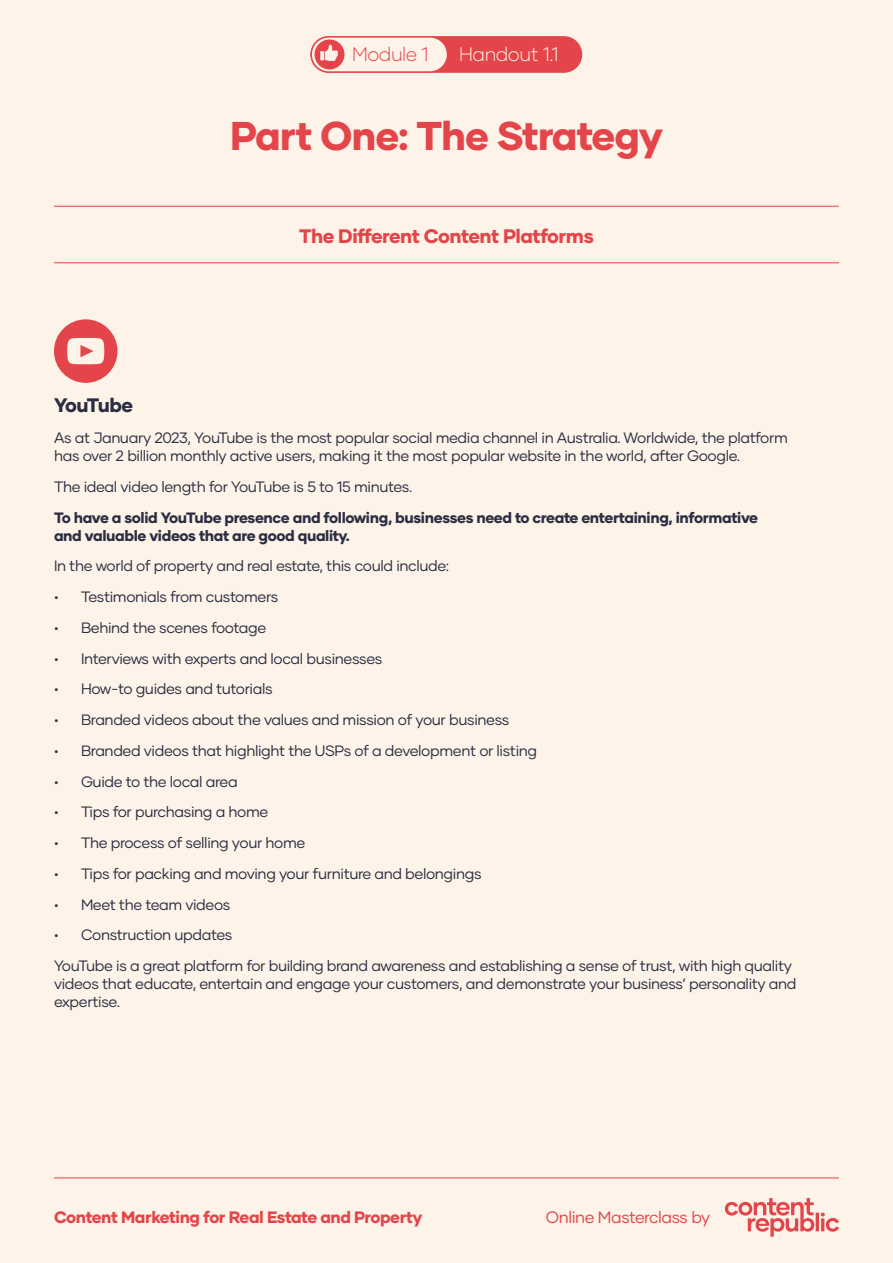
<style>
.page{position:relative;width:893px;height:1263px;background:#fdf3e8}
.page>*{position:absolute;margin:0;border:0;box-sizing:border-box;transform-origin:0 0}
.t1{font:800 40.05px "Gilmer";letter-spacing:-.025em;color:#e3454a}
.t2{font:800 19.5px "Gilmer";letter-spacing:-.025em;color:#e3454a}
.t3{font:300 19.5px "Gilmer";letter-spacing:-.025em;color:#fdf3e8}
.t4{font:800 19.5px "Gilmer";letter-spacing:-.055em;color:#2b2e42}
.t5{font:300 19.5px "Gilmer";letter-spacing:-.025em;color:#e3454a}
.t6{font:800 16.5px "Gilmer";letter-spacing:-.025em;color:#e3454a}
.t7{font:16.5px "Gilmer";letter-spacing:-.025em;color:#e3454a}
.t8{font:15px/18px "Gilmer";letter-spacing:-.025em;color:#2b2e42}
.t9{font:800 15px/18px "Gilmer";letter-spacing:-.025em;color:#2b2e42}
</style>
<div class="page">
<svg style="left:725px;top:1198px;width:114px;height:39px"></svg>
<hr style="left:54px;top:1177px;width:785px;height:1px;background:#e3454a">
<hr style="left:54px;top:206px;width:785px;height:1px;background:#e3454a">
<hr style="left:54px;top:262px;width:785px;height:1px;background:#e3454a">
<div style="left:311px;top:37px;width:270px;height:35px;background:#e3454a;border-radius:18px"></div>
<div style="left:310px;top:36px;width:272px;height:37px;border:1px solid #e3454a;border-radius:18px"></div>
<div style="left:311px;top:37px;width:137px;height:35px;background:#fdf3e8;border-radius:18px"></div>
<div style="left:310px;top:36px;width:138px;height:37px;border:1px solid #e3454a;border-radius:18px"></div>
<div style="left:315px;top:39px;width:29px;height:30px;background:#e3454a;border-radius:50%"></div>
<svg style="left:320px;top:45px;width:18px;height:16px"></svg>
<svg style="left:54px;top:319px;width:64px;height:64px"></svg>
<h2 class="t5" style="left:352px;top:42px;width:78px">Module 1</h2>
<h2 class="t3" style="left:459px;top:42px;width:101px">Handout 1.1</h2>
<h1 class="t1" style="left:230px;top:111px;width:434px">Part One: The Strategy</h1>
<h2 class="t2" style="left:299px;top:223px;width:296px">The Different Content Platforms</h2>
<h2 class="t4" style="left:54px;top:393px;width:81px">YouTube</h2>
<p class="t8" style="left:54px;top:429px;width:735px">As at January 2023, YouTube is the most popular social media channel in Australia. Worldwide, the platform has over 2 billion monthly active users, making it the most popular website in the world, after Google.</p>
<p class="t8" style="left:54px;top:477px;width:360px">The ideal video length for YouTube is 5 to 15 minutes.</p>
<p class="t9" style="left:54px;top:508px;width:706px">To have a solid YouTube presence and following, businesses need to create entertaining, informative and valuable videos that are good quality.</p>
<p class="t8" style="left:54px;top:557px;width:397px">In the world of property and real estate, this could include:</p>
<p class="t8" style="left:54px;top:588px;width:226px">• Testimonials from customers</p>
<p class="t8" style="left:54px;top:618px;width:214px">• Behind the scenes footage</p>
<p class="t8" style="left:54px;top:649px;width:330px">• Interviews with experts and local businesses</p>
<p class="t8" style="left:54px;top:680px;width:220px">• How-to guides and tutorials</p>
<p class="t8" style="left:54px;top:711px;width:457px">• Branded videos about the values and mission of your business</p>
<p class="t8" style="left:54px;top:741px;width:485px">• Branded videos that highlight the USPs of a development or listing</p>
<p class="t8" style="left:54px;top:772px;width:185px">• Guide to the local area</p>
<p class="t8" style="left:54px;top:803px;width:216px">• Tips for purchasing a home</p>
<p class="t8" style="left:54px;top:834px;width:253px">• The process of selling your home</p>
<p class="t8" style="left:54px;top:864px;width:429px">• Tips for packing and moving your furniture and belongings</p>
<p class="t8" style="left:54px;top:895px;width:178px">• Meet the team videos</p>
<p class="t8" style="left:54px;top:920px;width:739px;line-height:30.8px">• Construction updates<br>YouTube is a great platform for building brand awareness and establishing a sense of trust, with high quality</p>
<p class="t8" style="left:54px;top:975px;width:744px">videos that educate, entertain and engage your customers, and demonstrate your business’ personality and expertise.</p>
<p class="t6" style="left:54px;top:1207px;width:370px">Content Marketing for Real Estate and Property</p>
<p class="t7" style="left:546px;top:1207px;width:166px">Online Masterclass by</p>
</div>
